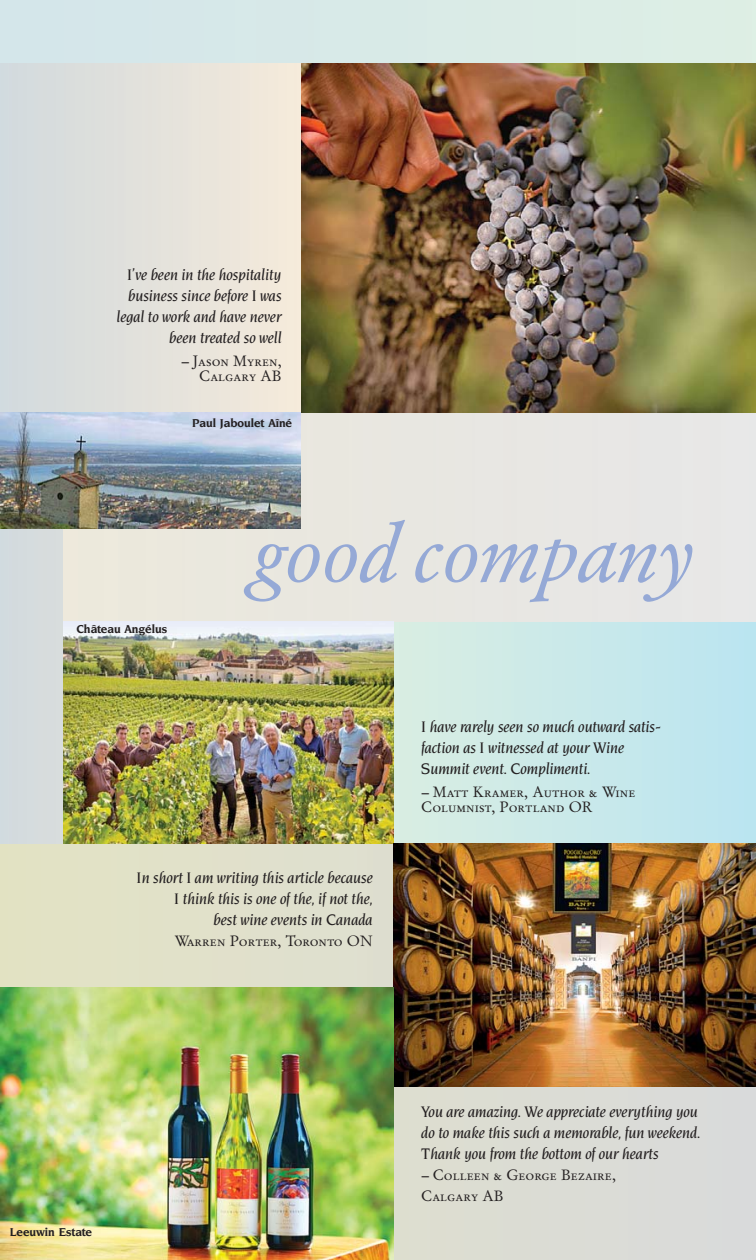
<style>
.page{position:relative;width:756px;height:1260px;background:#fff}
.page>*{position:absolute;margin:0;border:0;box-sizing:border-box;transform-origin:0 0}
.t1{font:italic 87.5px "Garamond Nr 2 SB";color:#95a9d6}
.t2{font:15.75px/21px "Novarese SB Med Ita";color:#231f20}
.t3{font:15.75px/15.8px "Garamond Nr 1 SB Caps";color:#231f20}
.t4{font:700 11.72px "Novarese SB";color:#231f20}
</style>
<div class="page">
<div style="left:0;top:0;width:756px;height:844px;background:#d8eae7"></div>
<div style="left:389px;top:609px;width:367px;height:242px;background:linear-gradient(to right,#d9ece0,#bae4ef)"></div>
<svg style="left:0;top:63px;width:301px;height:781px"></svg>
<div style="left:63px;top:412px;width:693px;height:209px;background:#e8e7e2"></div>
<div style="left:0;top:844px;width:756px;height:416px;background:#ddddd0"></div>
<img style="left:63px;top:621px;width:331px;height:223px">
<img style="left:301px;top:63px;width:455px;height:349px">
<img style="left:394px;top:844px;width:362px;height:243px">
<img style="left:0;top:988px;width:394px;height:272px">
<img style="left:1px;top:413px;width:300px;height:115px">
<p class="t2" style="left:117px;top:265px;width:166px;text-align:right">I’ve been in the hospitality business since before I was legal to work and have never been treated so well</p>
<p class="t3" style="left:181px;top:352px;width:102px;text-align:right">– Jason Myren,<br>Calgary AB</p>
<p class="t4" style="left:192px;top:418px;width:101px">Paul Jaboulet Aîné</p>
<p class="t4" style="left:77px;top:624px;width:92px">Château Angélus</p>
<h1 class="t1" style="left:252px;top:515px;width:442px">good company</h1>
<p class="t2" style="left:421px;top:717px;width:241px">I have rarely seen so much outward satis&shy;faction as I witnessed at your Wine<br>Summit event. Complimenti.</p>
<p class="t3" style="left:421px;top:783px;width:216px">– Matt Kramer, Author &amp; Wine<br>Columnist, Portland OR</p>
<p class="t2" style="left:137px;top:868px;width:238px;text-align:right">In short I am writing this article because<br>I think this is one of the, if not the,<br>best wine events in Canada</p>
<p class="t3" style="left:175px;top:933px;width:200px">Warren Porter, Toronto ON</p>
<p class="t4" style="left:10px;top:1227px;width:84px">Leeuwin Estate</p>
<p class="t2" style="left:421px;top:1102px;width:281px">You are amazing. We appreciate everything you do to make this such a memorable, fun weekend.<br>Thank you from the bottom of our hearts</p>
<p class="t3" style="left:421px;top:1164px;width:196px;line-height:21px">– Colleen &amp; George Bezaire,<br>Calgary AB</p>
</div>
